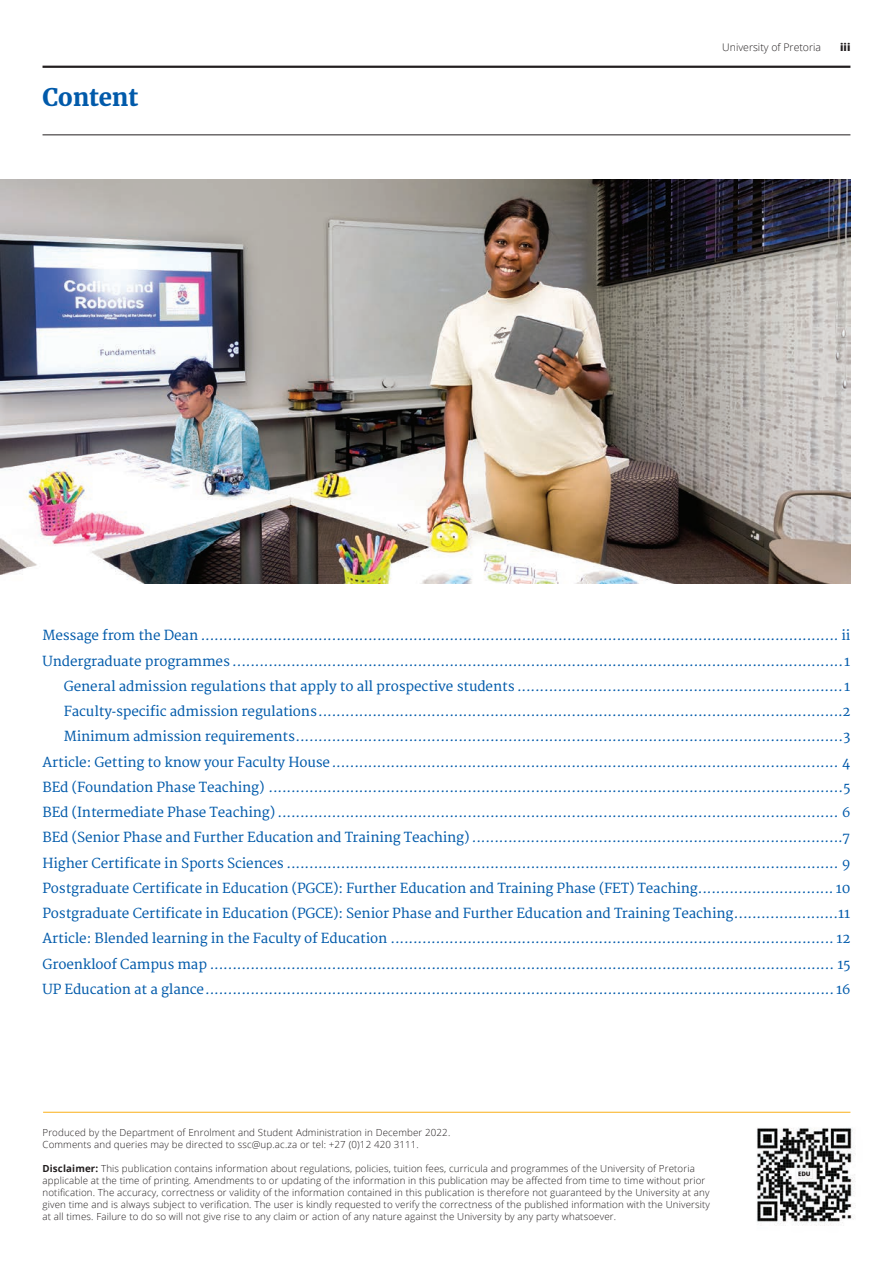
<style>
.page{position:relative;width:893px;height:1263px;background:#fff}
.page>*{position:absolute;margin:0;border:0;box-sizing:border-box;transform-origin:0 0}
.top_heading{font:700 24px "Merriweather";letter-spacing:-.005em;color:#015aaa}
.contents{font:13.5px "Merriweather";letter-spacing:-.01em;color:#015aaa}
.t1{font:300 10.5px "Open Sans";color:#231f20}
.t2{font:800 10.5px "Open Sans";color:#231f20}
.disclaimer{font:300 9.75px/12px "Open Sans";letter-spacing:.015em;color:#231f20}
.s1{font-family:"Open Sans"}
.s2{font-weight:700}
</style>
<div class="page">
<hr style="left:43px;top:66px;width:807px;height:2px;background:#231f20">
<hr style="left:43px;top:134px;width:807px;height:1px;background:#231f20">
<img style="left:0;top:179px;width:850px;height:404px">
<hr style="left:43px;top:1112px;width:807px;height:1px;background:#faaf18">
<img style="left:756px;top:1127px;width:100px;height:99px">
<p class="top_heading" style="left:43px;top:83px;width:97px">Content</p>
<p class="t1" style="left:722px;top:40px;width:100px">University of Pretoria</p>
<p class="t2" style="left:840px;top:39px;width:12px">iii</p>
<p class="contents" style="left:43px;top:628px;width:809px">Message from the Dean ............................................................................................................................................. ii</p>
<p class="contents" style="left:43px;top:653px;width:809px">Undergraduate programmes .......................................................................................................................................1</p>
<p class="contents" style="left:64px;top:678px;width:788px">General admission regulations that apply to all prospective students ........................................................................1</p>
<p class="contents" style="left:64px;top:703px;width:788px">Faculty<span class="s1">-</span>specific admission regulations....................................................................................................................2</p>
<p class="contents" style="left:64px;top:729px;width:788px">Minimum admission requirements.........................................................................................................................3</p>
<p class="contents" style="left:43px;top:754px;width:809px">Article: Getting to know your Faculty House................................................................................................................ 4</p>
<p class="contents" style="left:43px;top:779px;width:809px">BEd (Foundation Phase Teaching) ...............................................................................................................................5</p>
<p class="contents" style="left:43px;top:804px;width:809px">BEd (Intermediate Phase Teaching) ............................................................................................................................ 6</p>
<p class="contents" style="left:43px;top:830px;width:809px">BEd (Senior Phase and Further Education and Training Teaching) ..................................................................................7</p>
<p class="contents" style="left:43px;top:855px;width:809px">Higher Certificate in Sports Sciences .......................................................................................................................... 9</p>
<p class="contents" style="left:43px;top:880px;width:809px">Postgraduate Certificate in Education (PGCE): Further Education and Training Phase (FET) Teaching.............................. 10</p>
<p class="contents" style="left:43px;top:905px;width:809px">Postgraduate Certificate in Education (PGCE): Senior Phase and Further Education and Training Teaching.......................11</p>
<p class="contents" style="left:43px;top:931px;width:809px">Article: Blended learning in the Faculty of Education .................................................................................................. 12</p>
<p class="contents" style="left:43px;top:956px;width:809px">Groenkloof Campus map .......................................................................................................................................... 15</p>
<p class="contents" style="left:43px;top:981px;width:809px">UP Education at a glance........................................................................................................................................... 16</p>
<p class="disclaimer" style="left:43px;top:1127px;width:409px">Produced by the Department of Enrolment and Student Administration in December 2022.</p>
<p class="disclaimer" style="left:43px;top:1139px;width:378px">Comments and queries may be directed to ssc@up.ac.za or tel: +27 (0)12 420 3111.</p>
<p class="disclaimer" style="left:43px;top:1163px;width:669px"><span class="s2">Disclaimer:</span> This publication contains information about regulations, policies, tuition fees, curricula and programmes of the University of Pretoria applicable at the time of printing. Amendments to or updating of the information in this publication may be affected from time to time without prior notification. The accuracy, correctness or validity of the information contained in this publication is therefore not guaranteed by the University at any given time and is always subject to verification. The user is kindly requested to verify the correctness of the published information with the University at all times. Failure to do so will not give rise to any claim or action of any nature against the University by any party whatsoever.</p>
</div>
